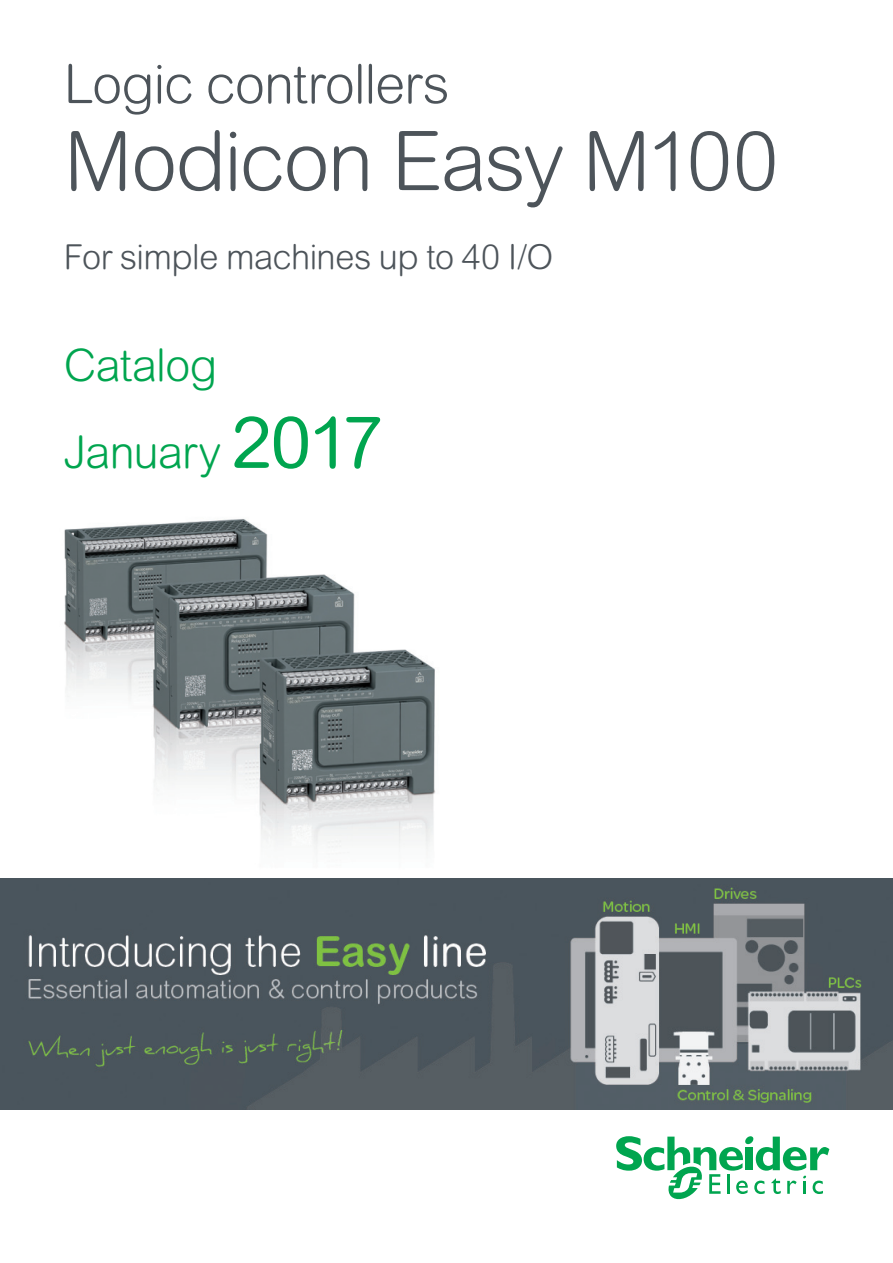
<style>
.page{position:relative;width:893px;height:1263px;background:#fff}
.page>*{position:absolute;margin:0;border:0;box-sizing:border-box;transform-origin:0 0}
._1_title__55_Light{font:300 82.5px "Arial Rounded MT Pro";letter-spacing:-.025em;color:#4d545a}
._1_title__55_Light-2{font:300 54px "Arial Rounded MT Pro";letter-spacing:-.015em;color:#4d545a}
._1_Catalog___Month{font:300 45px "Arial Rounded MT Pro";letter-spacing:-.015em;color:#00a54f}
._1_Sub_title__30_Lig{font:300 34.5px "Arial Rounded MT Pro";letter-spacing:-.015em;color:#4d545a}
.s1{font-weight:400;font-size:72px}
</style>
<div class="page">
<svg style="left:616px;top:1136px;width:213px;height:63px"></svg>
<img style="left:64px;top:519px;width:371px;height:330px">
<img style="left:0;top:878px;width:893px;height:231px">
<p class="_1_title__55_Light-2" style="left:64px;top:53px;width:387px">Logic controllers</p>
<p class="_1_title__55_Light" style="left:64px;top:113px;width:716px">Modicon Easy M100</p>
<p class="_1_Sub_title__30_Lig" style="left:64px;top:237px;width:491px">For simple machines up to 40 I/O</p>
<p class="_1_Catalog___Month" style="left:64px;top:340px;width:155px">Catalog</p>
<p class="_1_Catalog___Month" style="left:64px;top:426px;width:322px">January <span class="s1">2017</span></p>
</div>
